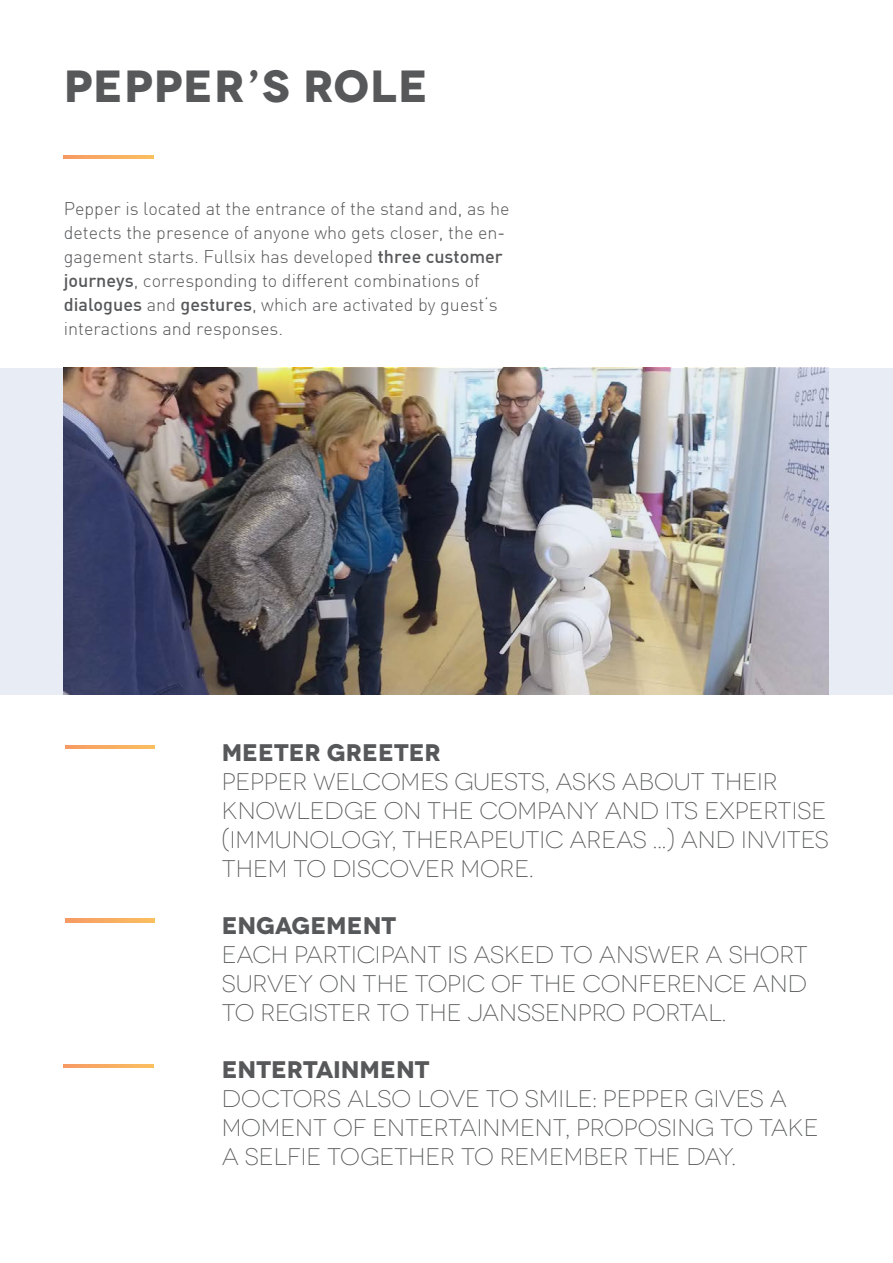
<style>
.page{position:relative;width:893px;height:1263px;background:#fff}
.page>*{position:absolute;margin:0;border:0;box-sizing:border-box;transform-origin:0 0}
.t1{font:700 45px "Novecentowide";letter-spacing:.01em;color:#57585a}
.t2{font:300 24px/28.8px "Novecentowide";color:#57585a}
.t3{font:700 24px "Novecentowide";color:#57585a}
.t4{font:300 18px/24px "DIN";color:#57585a}
.s1{font-weight:500}
</style>
<div class="page">
<svg style="left:64px;top:155px;width:89px;height:4px"></svg>
<svg style="left:65px;top:745px;width:90px;height:4px"></svg>
<svg style="left:65px;top:918px;width:90px;height:4px"></svg>
<svg style="left:64px;top:1064px;width:89px;height:4px"></svg>
<img style="left:0;top:368px;width:893px;height:326px">
<p class="t1" style="left:64px;top:58px;width:366px">PEPPER’S ROLE</p>
<p class="t4" style="left:64px;top:196px;width:447px">Pepper is located at the entrance of the stand and, as he detects the presence of anyone who gets closer, the en&shy;gagement starts. Fullsix has developed <span class="s1">three customer journeys</span>, corresponding to different combinations of <span class="s1">dialogues</span> and <span class="s1">gestures</span>, which are activated by guest‘s interactions and responses.</p>
<p class="t3" style="left:222px;top:738px;width:221px">MEETER GREETER</p>
<p class="t2" style="left:222px;top:768px;width:609px">PEPPER WELCOMES GUESTS, ASKS ABOUT THEIR KNOWLEDGE ON THE COMPANY AND ITS EXPERTISE (IMMUNOLOGY, THERAPEUTIC AREAS ...) AND INVITES THEM TO DISCOVER MORE.</p>
<p class="t3" style="left:222px;top:911px;width:176px">ENGAGEMENT</p>
<p class="t2" style="left:222px;top:940px;width:588px;text-align:justify">EACH PARTICIPANT IS ASKED TO ANSWER A SHORT SURVEY ON THE TOPIC OF THE CONFERENCE AND TO REGISTER TO THE JANSSENPRO PORTAL.</p>
<p class="t3" style="left:222px;top:1055px;width:209px">ENTERTAINMENT</p>
<p class="t2" style="left:222px;top:1084px;width:598px">DOCTORS ALSO LOVE TO SMILE: PEPPER GIVES A<br>MOMENT OF ENTERTAINMENT, PROPOSING TO TAKE<br>A SELFIE TOGETHER TO REMEMBER THE DAY.</p>
</div>
